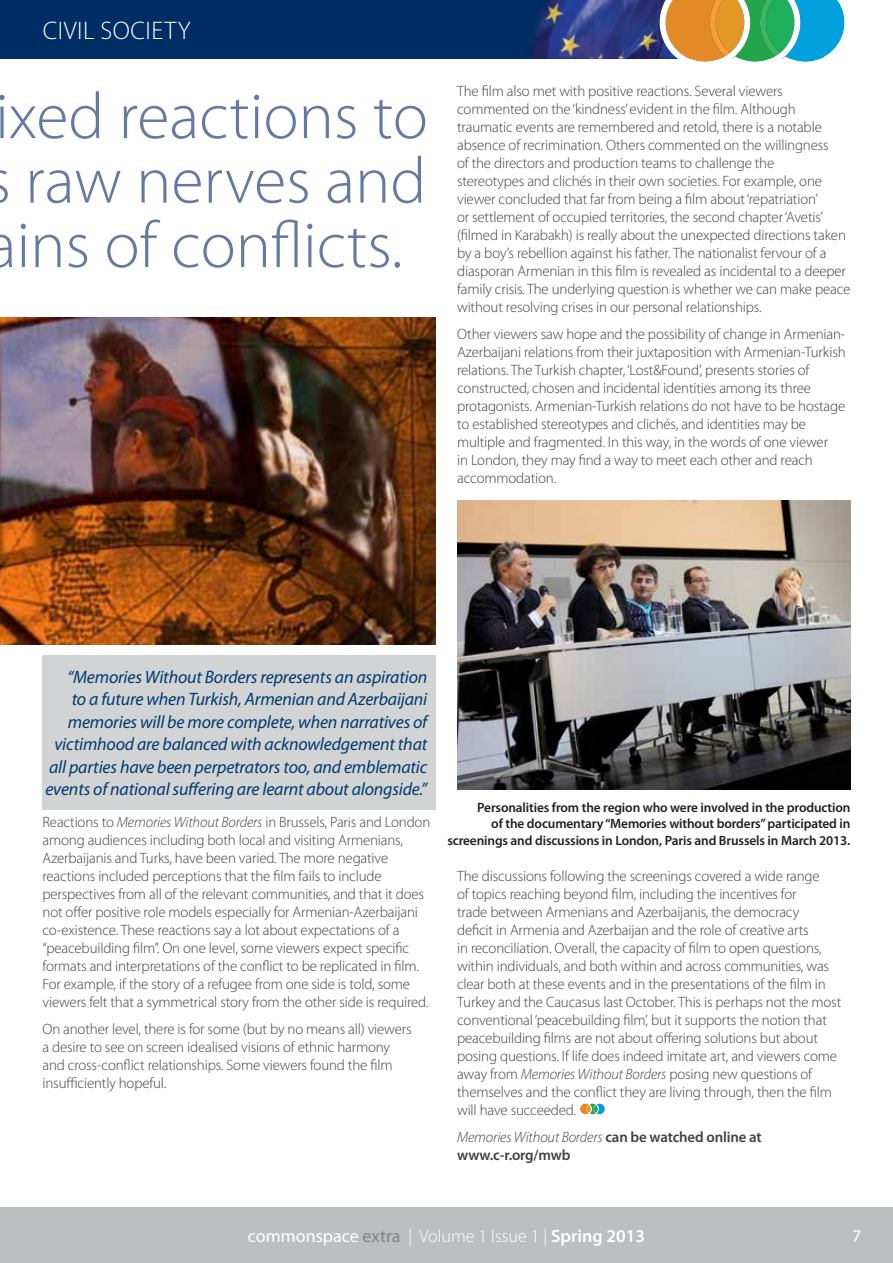
<style>
.page{position:relative;width:893px;height:1263px;background:#fff}
.page>*{position:absolute;margin:0;border:0;box-sizing:border-box;transform-origin:0 0}
.t1{font:300 65.85px/64.5px "Myriad Pro";color:#6679a3;text-align:center}
.t2{font:300 25.5px "Myriad Pro";color:#fff}
.t3{font:italic 18px/22.5px "Myriad Pro";letter-spacing:-.01em;color:#023a6e;text-align:right}
.t4{font:300 18px "Myriad Pro";color:#fff}
.t5{font:18px "Myriad Pro";color:#fff}
.t6{font:300 15px/18px "Myriad Pro";letter-spacing:-.01em;color:#414142}
.t7{font:600 15px/18px "Myriad Pro";letter-spacing:-.01em;color:#414142}
.t8{font:600 13.5px/16.5px "Myriad Pro";letter-spacing:-.01em;color:#231f20;text-align:right}
.s1{font-style:italic}
.s2{font-weight:300;font-style:italic}
.s3{font-weight:400}
.s4{font-weight:400;color:#808285}
.s5{font-weight:600}
</style>
<div class="page">
<div style="left:0;top:0;width:823px;height:59px;background:#002d63"></div>
<div style="left:0;top:1208px;width:893px;height:55px;background:#bcbec0"></div>
<img style="left:530px;top:0;width:130px;height:59px">
<svg style="left:660px;top:0;width:185px;height:62px;background:#85aa81"></svg>
<div style="left:43px;top:655px;width:393px;height:154px;background:#d1d3d4"></div>
<svg style="left:580px;top:1103px;width:25px;height:12px"></svg>
<img style="left:0;top:317px;width:436px;height:328px">
<img style="left:457px;top:500px;width:393px;height:289px">
<h2 class="t2" style="left:43px;top:16px;width:12px">civil</h2>
<h2 class="t2" style="left:101px;top:16px;width:14px">society</h2>
<h1 class="t1" style="left:-13px;top:85px;width:443px">ixed reactions to raw nerves and ains of conflicts.</h1>
<p class="t6" style="left:457px;top:82px;width:395px">The film also met with positive reactions. Several viewers commented on the ‘kindness’ evident in the film. Although traumatic events are remembered and retold, there is a notable absence of recrimination. Others commented on the willingness<br>of the directors and production teams to challenge the<br>stereotypes and clichés in their own societies. For example, one viewer concluded that far from being a film about ‘repatriation’<br>or settlement of occupied territories, the second chapter ‘Avetis’ (filmed in Karabakh) is really about the unexpected directions taken by a boy’s rebellion against his father. The nationalist fervour of a diasporan Armenian in this film is revealed as incidental to a deeper family crisis. The underlying question is whether we can make peace without resolving crises in our personal relationships.</p>
<p class="t6" style="left:457px;top:325px;width:390px">Other viewers saw hope and the possibility of change in Armenian-Azerbaijani relations from their juxtaposition with Armenian-Turkish relations. The Turkish chapter, ‘Lost&amp;Found’, presents stories of constructed, chosen and incidental identities among its three protagonists. Armenian-Turkish relations do not have to be hostage to established stereotypes and clichés, and identities may be multiple and fragmented. In this way, in the words of one viewer<br>in London, they may find a way to meet each other and reach accommodation.</p>
<p class="t3" style="left:45px;top:666px;width:383px">“Memories Without Borders represents an aspiration<br>to a future when Turkish, Armenian and Azerbaijani memories will be more complete, when narratives of victimhood are balanced with acknowledgement that all parties have been perpetrators too, and emblematic events of national suffering are learnt about alongside.”</p>
<p class="t6" style="left:43px;top:814px;width:389px">Reactions to <span class="s1">Memories Without Borders</span> in Brussels, Paris and London among audiences including both local and visiting Armenians, Azerbaijanis and Turks, have been varied. The more negative reactions included perceptions that the film fails to include perspectives from all of the relevant communities, and that it does not offer positive role models especially for Armenian-Azerbaijani co-existence. These reactions say a lot about expectations of a “peacebuilding film”. On one level, some viewers expect specific formats and interpretations of the conflict to be replicated in film.<br>For example, if the story of a refugee from one side is told, some viewers felt that a symmetrical story from the other side is required.</p>
<p class="t6" style="left:43px;top:1020px;width:371px">On another level, there is for some (but by no means all) viewers a desire to see on screen idealised visions of ethnic harmony and cross-conflict relationships. Some viewers found the film insufficiently hopeful.</p>
<p class="t8" style="left:447px;top:799px;width:405px">Personalities from the region who were involved in the production<br>of the documentary “Memories without borders” participated in screenings and discussions in London, Paris and Brussels in March 2013.</p>
<p class="t6" style="left:457px;top:867px;width:386px">The discussions following the screenings covered a wide range<br>of topics reaching beyond film, including the incentives for<br>trade between Armenians and Azerbaijanis, the democracy<br>deficit in Armenia and Azerbaijan and the role of creative arts<br>in reconciliation. Overall, the capacity of film to open questions, within individuals, and both within and across communities, was clear both at these events and in the presentations of the film in Turkey and the Caucasus last October. This is perhaps not the most conventional ‘peacebuilding film’, but it supports the notion that peacebuilding films are not about offering solutions but about posing questions. If life does indeed imitate art, and viewers come away from <span class="s1">Memories Without Borders</span> posing new questions of themselves and the conflict they are living through, then the film will have succeeded.</p>
<p class="t7" style="left:457px;top:1128px;width:306px"><span class="s2">Memories Without Borders</span> can be watched online at www.c-r.org/mwb</p>
<p class="t4" style="left:248px;top:1226px;width:399px"><span class="s3">commonspace</span> <span class="s4">extra</span> | Volume 1 Issue 1 | <span class="s5">Spring 2013</span></p>
<p class="t5" style="left:852px;top:1226px;width:11px">7</p>
</div>
